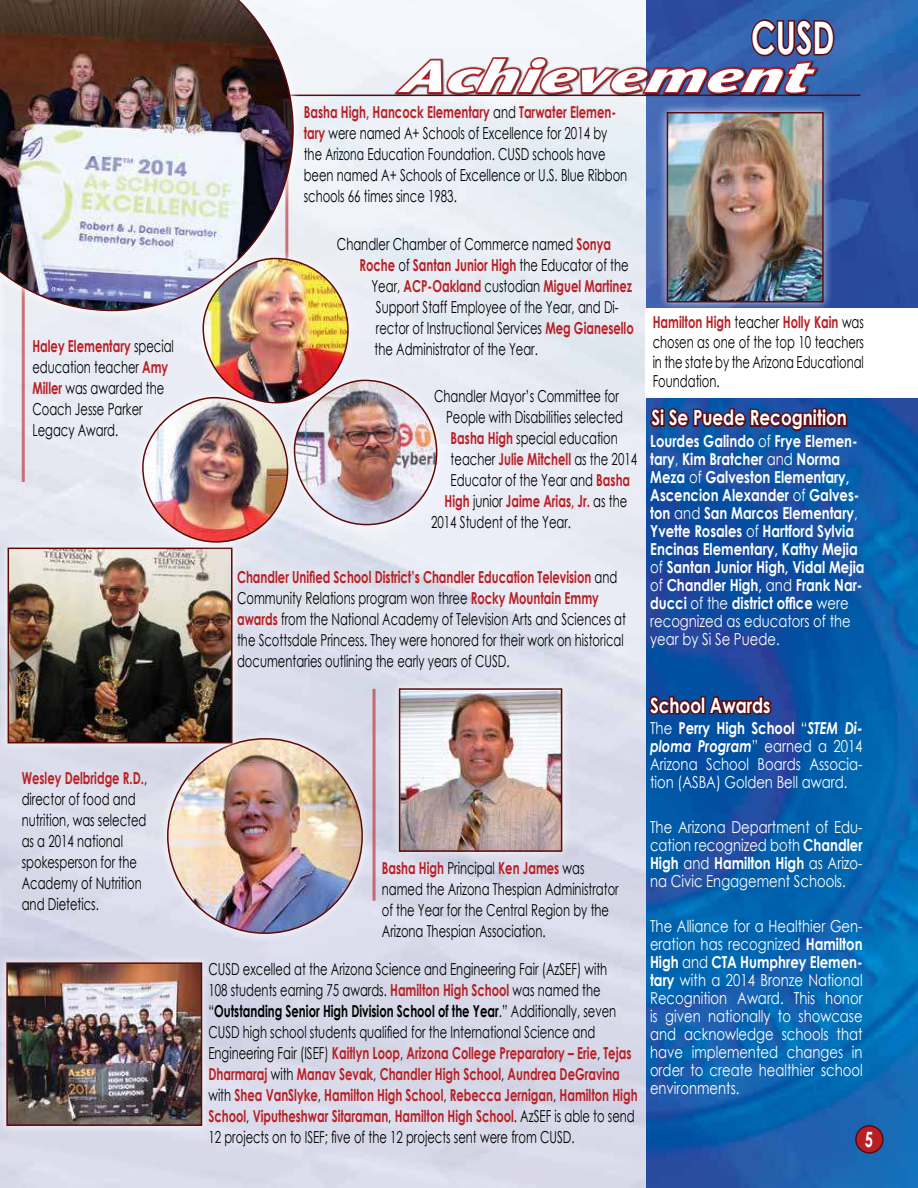
<style>
.page{position:relative;width:918px;height:1188px;background:#fff}
.page>*{position:absolute;margin:0;border:0;box-sizing:border-box;transform-origin:0 0}
.t1{font:italic 700 45px "Stone Sans Std";color:#fff;scale:1.5 1}
.t2{font:700 45px "Century Gothic";color:#fff;scale:.7 1}
.t3{font:700 21px "Century Gothic";color:#fff;scale:.8 1}
.t4{font:700 21px "Century Gothic";color:#fff;scale:.7 1}
.t5{font:16.5px/21px "Century Gothic";color:#000;scale:.7 1}
.t6{font:16.5px/18px "Century Gothic";color:#fff;text-align:justify;scale:.8 1}
.t7{font:700 16.5px/18px "Century Gothic";color:#fff;scale:.8 1}
.t8{font:700 16.5px "Century Gothic";color:#b82025;scale:.7 1}
.t9{font:16.5px/19.8px "Century Gothic";color:#000101;text-align:justify;scale:.7 1}
.s1{font-weight:700;color:#b82025}
.s2{font-weight:400;color:#000}
.s3{font-weight:700}
.s4{font-weight:400}
.s5{font-weight:700;font-style:italic}
</style>
<div class="page">
<img style="left:646px;top:0;width:272px;height:1188px">
<hr style="left:0;top:95px;width:861px;height:1px;background:#5f090b">
<div style="left:856px;top:1126px;width:27px;height:27px;background:#b82025;border-radius:50%"></div>
<div style="left:855px;top:1125px;width:29px;height:29px;border:2px solid #5f090b;border-radius:50%"></div>
<div style="left:0;top:171px;width:9px;height:270px;background:#ebeef5"></div>
<hr style="left:22px;top:243px;width:3px;height:239px;background:#b82025">
<hr style="left:373px;top:689px;width:3px;height:212px;background:#b82025">
<div style="left:645px;top:308px;width:273px;height:90px;background:#fff"></div>
<div style="left:284px;top:370px;width:163px;height:165px;background:#ebeef6"></div>
<img style="left:298px;top:380px;width:139px;height:145px">
<div style="left:0;top:822px;width:7px;height:180px;background:#d5d6e6"></div>
<div style="left:157px;top:728px;width:216px;height:216px;background:#fff;opacity:.75"></div>
<img style="left:168px;top:739px;width:194px;height:194px;border-radius:97px">
<div style="left:389px;top:678px;width:183px;height:184px;background:#fff;opacity:.75"></div>
<img style="left:402px;top:691px;width:157px;height:158px">
<div style="left:399px;top:688px;width:163px;height:164px;border:2px solid #5f090b"></div>
<div style="left:0;top:538px;width:242px;height:215px;background:#fff;opacity:.75"></div>
<img style="left:11px;top:551px;width:219px;height:189px">
<div style="left:8px;top:548px;width:225px;height:195px;border:2px solid #5f090b"></div>
<div style="left:193px;top:248px;width:165px;height:165px;background:#fff;opacity:.75"></div>
<img style="left:203px;top:259px;width:145px;height:144px;border-radius:71px">
<div style="left:657px;top:102px;width:176px;height:210px;background:#fff;opacity:.75"></div>
<img style="left:670px;top:115px;width:151px;height:185px">
<div style="left:667px;top:112px;width:157px;height:191px;border:2px solid #5f090b"></div>
<img style="left:9px;top:0;width:294px;height:321px">
<img style="left:0;top:0;width:294px;height:311px">
<div style="left:133px;top:388px;width:165px;height:164px;background:#fff;opacity:.75"></div>
<img style="left:143px;top:398px;width:145px;height:144px;border-radius:71px">
<div style="left:0;top:953px;width:212px;height:183px;background:#fff;opacity:.75"></div>
<img style="left:9px;top:965px;width:190px;height:158px">
<div style="left:6px;top:962px;width:196px;height:164px;border:2px solid #5f090b"></div>
<svg style="left:648px;top:406px;width:201px;height:28px;background:#37305c"></svg>
<svg style="left:647px;top:692px;width:127px;height:46px;background:#1e3a77"></svg>
<svg style="left:393px;top:96px;width:427px;height:1px"></svg>
<svg style="left:391px;top:18px;width:445px;height:78px"></svg>
<p class="t5" style="left:32px;top:336px;width:204px"><span class="s1">Haley Elementary</span> special education teacher <span class="s1">Amy<br>Miller</span> was awarded the<br>Coach Jesse Parker<br>Legacy Award.</p>
<p class="t5" style="left:22px;top:767px;width:181px"><span class="s1">Wesley Delbridge R.D.</span>, director of food and nutrition, was selected as a 2014 national spokesperson for the<br>Academy of Nutrition and Dietetics.</p>
<h1 class="t2" style="left:751px;top:4px;width:120px">CUSD</h1>
<h1 class="t1" style="left:398px;top:49px;width:274px">Achievement</h1>
<p class="t5" style="left:304px;top:101px;width:464px"><span class="s1">Basha High, Hancock Elementary</span> and <span class="s1">Tarwater Elemen&shy;tary</span> were named A+ Schools of Excellence for 2014 by the Arizona Education Foundation. CUSD schools have been named A+ Schools of Excellence or U.S. Blue Ribbon schools 66 times since 1983.</p>
<p class="t5" style="left:337px;top:233px;width:393px">Chandler Chamber of Commerce named <span class="s1">Sonya</span></p>
<p class="t8" style="left:359px;top:252px;width:386px">Roche <span class="s2">of</span> Santan Junior High <span class="s2">the Educator of the</span></p>
<p class="t8" style="left:371px;top:273px;width:374px"><span class="s2">Year,</span> ACP-Oakland <span class="s2">custodian</span> Miguel Martinez</p>
<p class="t5" style="left:376px;top:296px;width:348px">Support Staff Employee of the Year, and Di-</p>
<p class="t5" style="left:376px;top:317px;width:370px">rector of Instructional Services <span class="s1">Meg Gianesello</span></p>
<p class="t5" style="left:374px;top:338px;width:235px">the Administrator of the Year.</p>
<p class="t5" style="left:434px;top:386px;width:266px">Chandler Mayor’s Committee for</p>
<p class="t5" style="left:446px;top:407px;width:254px">People with Disabilities selected</p>
<p class="t5" style="left:451px;top:428px;width:240px"><span class="s1">Basha High</span> special education</p>
<p class="t5" style="left:451px;top:449px;width:268px">teacher <span class="s1">Julie Mitchell</span> as the 2014</p>
<p class="t5" style="left:451px;top:470px;width:258px">Educator of the Year and <span class="s1">Basha</span></p>
<p class="t8" style="left:445px;top:489px;width:262px">High <span class="s2">junior</span> Jaime Arias, Jr. <span class="s2">as the</span></p>
<p class="t5" style="left:431px;top:512px;width:202px">2014 Student of the Year.</p>
<p class="t5" style="left:237px;top:566px;width:557px"><span class="s1">Chandler Unified School District’s Chandler Education Television</span> and Community Relations program won three <span class="s1">Rocky Mountain Emmy awards</span> from the National Academy of Television Arts and Sciences at the Scottsdale Princess. They were honored for their work on historical documentaries outlining the early years of CUSD.</p>
<p class="t5" style="left:382px;top:857px;width:340px"><span class="s1">Basha High</span> Principal <span class="s1">Ken James</span> was named the Arizona Thespian Administrator of the Year for the Central Region by the Arizona Thespian Association.</p>
<p class="t5" style="left:208px;top:958px;width:615px">CUSD excelled at the Arizona Science and Engineering Fair (AzSEF) with<br>108 students earning 75 awards. <span class="s1">Hamilton High School</span> was named the “<span class="s3">Outstanding Senior High Division School of the Year</span>.” Additionally, seven CUSD high school students qualified for the International Science and Engineering Fair (ISEF) <span class="s1">Kaitlyn Loop</span>, <span class="s1">Arizona College Preparatory – Erie</span>, <span class="s1">Tejas Dharmaraj</span> with <span class="s1">Manav Sevak</span>, <span class="s1">Chandler High School</span>, <span class="s1">Aundrea DeGravina </span>with <span class="s1">Shea VanSlyke</span>, <span class="s1">Hamilton High School</span>, <span class="s1">Rebecca Jernigan</span>, <span class="s1">Hamilton High School</span>, <span class="s1">Viputheshwar Sitaraman</span>, <span class="s1">Hamilton High School</span>. AzSEF is able to send 12 projects on to ISEF; five of the 12 projects sent were from CUSD.</p>
<p class="t9" style="left:653px;top:312px;width:303px"><span class="s1">Hamilton High</span> teacher <span class="s1">Holly Kain</span> was chosen as one of the top 10 teachers in the state by the Arizona Educational Foundation.</p>
<p class="t3" style="left:651px;top:402px;width:246px">Si Se Puede Recognition</p>
<p class="t7" style="left:650px;top:431px;width:270px">Lourdes Galindo <span class="s4">of</span> Frye Elemen&shy;tary<span class="s4">,</span> Kim Bratcher <span class="s4">and</span> Norma<br>Meza <span class="s4">of</span> Galveston Elementary,<br>Ascencion Alexander <span class="s4">of</span> Galves&shy;ton <span class="s4">and</span> San Marcos Elementary<span class="s4">,<br></span>Yvette Rosales <span class="s4">of</span> Hartford Sylvia<br>Encinas Elementary, Kathy Mejia <span class="s4">of</span> Santan Junior High, Vidal Mejia <span class="s4">of</span> Chandler High, <span class="s4">and</span> Frank Nar&shy;ducci <span class="s4">of the</span> district office <span class="s4">were recognized as educators of the year by Si Se Puede.</span></p>
<p class="t3" style="left:650px;top:689px;width:152px">School Awards</p>
<p class="t6" style="left:650px;top:719px;width:267px">The <span class="s3">Perry High School</span> “<span class="s5">STEM Di&shy;ploma Program</span>” earned a 2014<br>Arizona School Boards Associa&shy;tion (ASBA) Golden Bell award.</p>
<p class="t6" style="left:650px;top:818px;width:267px">The Arizona Department of Edu&shy;cation recognized both <span class="s3">Chandler High</span> and <span class="s3">Hamilton High</span> as Arizo&shy;na Civic Engagement Schools.</p>
<p class="t6" style="left:650px;top:917px;width:267px">The Alliance for a Healthier Gen&shy;eration has recognized <span class="s3">Hamilton High</span> and <span class="s3">CTA Humphrey Elemen&shy;tary</span> with a 2014 Bronze National Recognition Award. This honor is given nationally to showcase and acknowledge schools that have implemented changes in order to create healthier school environments.</p>
<p class="t4" style="left:865px;top:1123px;width:13px">5</p>
</div>
